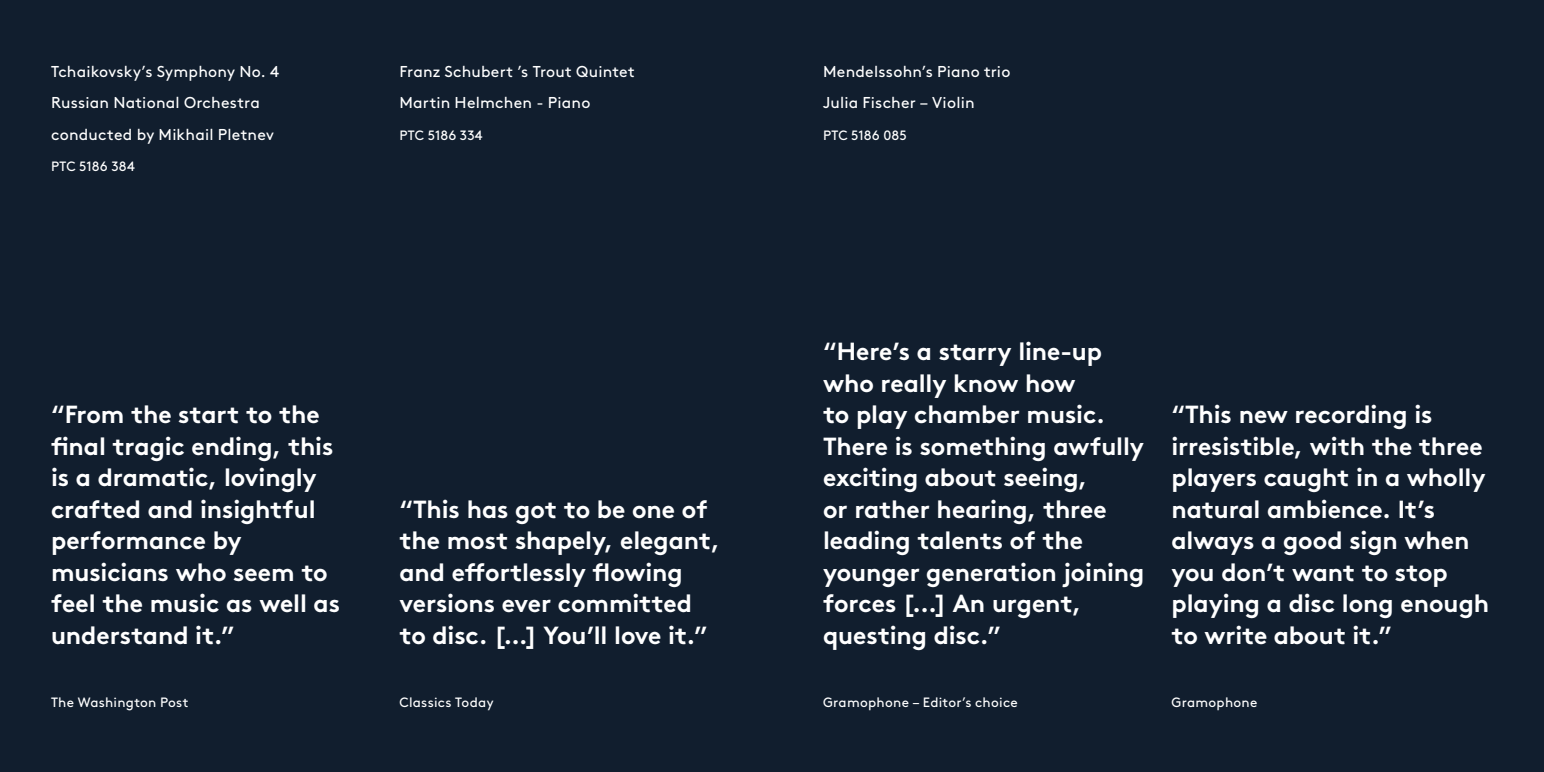
<style>
.page{position:relative;width:1544px;height:772px;background:#fff}
.page>*{position:absolute;margin:0;border:0;box-sizing:border-box;transform-origin:0 0}
.Pentatone_standard{font:700 24.75px/31.5px "Brown Std";letter-spacing:-.005em;color:#fff}
.Pentatone_standard-2{font:15.75px "Brown Std";letter-spacing:.015em;color:#fff}
.Pentatone_standard-3{font:13.5px "Brown Std";letter-spacing:.02em;color:#fff}
</style>
<div class="page">
<div style="left:0;top:0;width:1543px;height:772px;background:#111e2e"></div>
<p class="Pentatone_standard-2" style="left:51px;top:62px;width:229px">Tchaikovsky’s Symphony No. 4</p>
<p class="Pentatone_standard-2" style="left:51px;top:93px;width:210px">Russian National Orchestra</p>
<p class="Pentatone_standard-2" style="left:51px;top:125px;width:224px">conducted by Mikhail Pletnev</p>
<p class="Pentatone_standard-3" style="left:51px;top:158px;width:85px">PTC 5186 384</p>
<p class="Pentatone_standard-2" style="left:399px;top:62px;width:237px">Franz Schubert ’s Trout Quintet</p>
<p class="Pentatone_standard-2" style="left:399px;top:93px;width:192px">Martin Helmchen - Piano</p>
<p class="Pentatone_standard-3" style="left:399px;top:127px;width:85px">PTC 5186 334</p>
<p class="Pentatone_standard" style="left:51px;top:398px;width:291px">“From the start to the final tragic ending, this is a dramatic, lovingly crafted and insightful performance by musicians who seem to feel the music as well as understand it.”</p>
<p class="Pentatone_standard-3" style="left:51px;top:694px;width:139px">The Washington Post</p>
<p class="Pentatone_standard" style="left:399px;top:493px;width:322px">“This has got to be one of the most shapely, elegant, and effortlessly flowing versions ever committed to disc. […] You’ll love it.”</p>
<p class="Pentatone_standard-3" style="left:399px;top:694px;width:96px">Classics Today</p>
<p class="Pentatone_standard-2" style="left:823px;top:62px;width:189px">Mendelssohn’s Piano trio</p>
<p class="Pentatone_standard-2" style="left:823px;top:93px;width:153px">Julia Fischer – Violin</p>
<p class="Pentatone_standard-3" style="left:823px;top:127px;width:85px">PTC 5186 085</p>
<p class="Pentatone_standard" style="left:823px;top:335px;width:323px">“Here’s a starry line-up who really know how<br>to play chamber music.<br>There is something awfully exciting about seeing,<br>or rather hearing, three leading talents of the younger generation joining forces [...] An urgent, questing disc.”</p>
<p class="Pentatone_standard-3" style="left:823px;top:694px;width:196px">Gramophone – Editor’s choice</p>
<p class="Pentatone_standard" style="left:1171px;top:398px;width:319px">“This new recording is irresistible, with the three players caught in a wholly natural ambience. It’s always a good sign when you don’t want to stop playing a disc long enough to write about it.”</p>
<p class="Pentatone_standard-3" style="left:1171px;top:694px;width:88px">Gramophone</p>
</div>
